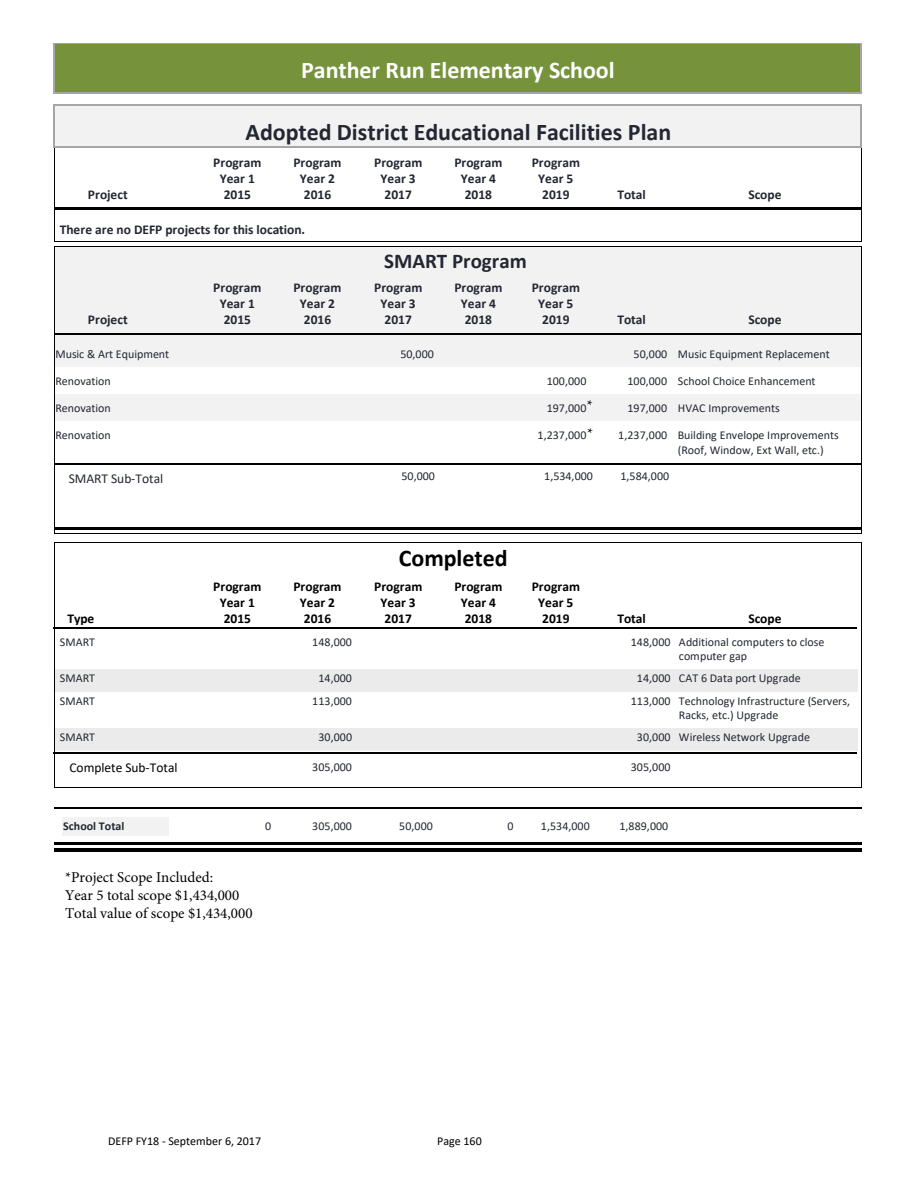
<style>
.page{position:relative;width:919px;height:1189px;background:#fff}
.page>*{position:absolute;margin:0;border:0;box-sizing:border-box;transform-origin:0 0}
.t1{font:700 24px "Calibri";color:#242732}
.t2{font:700 24px "Calibri";color:#fff}
.t3{font:700 24px "Calibri";color:#000}
.t4{font:700 21px "Calibri";color:#242732}
.t5{font:16.5px "Calibri";color:#404040}
.t6{font:15px/18px "Minion Pro";color:#000}
.t7{font:700 13.5px/16.4px "Calibri";color:#242732;text-align:center}
.t8{font:700 13.5px/16.4px "Calibri";color:#000;text-align:center}
.t9{font:13.5px "Calibri";color:#000}
.t10{font:13.5px "Calibri";color:#242732}
.t11{font:12px/14.5px "Calibri";color:#242732}
.t12{font:12px "Calibri";color:#000}
.t13{font:700 12px "Calibri";color:#242732}
</style>
<div class="page">
<div style="left:55px;top:44px;width:805px;height:48px;background:#76933c"></div>
<hr style="left:54px;top:43px;width:807px;height:1px;background:#a6a6a6">
<hr style="left:860px;top:43px;width:1px;height:51px;background:#a6a6a6">
<hr style="left:54px;top:92px;width:807px;height:2px;background:#a6a6a6">
<hr style="left:54px;top:43px;width:1px;height:51px;background:#a6a6a6">
<hr style="left:861px;top:110px;width:1px;height:131px;background:#000">
<hr style="left:54px;top:241px;width:807px;height:1px;background:#000">
<hr style="left:54px;top:110px;width:1px;height:131px;background:#000">
<div style="left:55px;top:106px;width:805px;height:40px;background:#f2f2f2"></div>
<hr style="left:54px;top:104px;width:807px;height:2px;background:#a6a6a6">
<hr style="left:860px;top:104px;width:1px;height:43px;background:#a6a6a6">
<hr style="left:54px;top:146px;width:807px;height:1px;background:#a6a6a6">
<hr style="left:54px;top:104px;width:1px;height:43px;background:#a6a6a6">
<hr style="left:54px;top:207px;width:807px;height:3px;background:#000">
<hr style="left:54px;top:841px;width:807px;height:3px;background:#000">
<hr style="left:54px;top:848px;width:807px;height:3px;background:#000">
<div style="left:62px;top:817px;width:106px;height:18px;background:#f2f2f2"></div>
<hr style="left:54px;top:807px;width:807px;height:1px;background:#000">
<div style="left:54px;top:246px;width:807px;height:95px;background:#f2f2f2"></div>
<hr style="left:54px;top:333px;width:807px;height:1px;background:#000">
<div style="left:54px;top:340px;width:807px;height:28px;background:#f2f2f2"></div>
<div style="left:54px;top:367px;width:807px;height:28px;background:#fff"></div>
<div style="left:54px;top:394px;width:807px;height:28px;background:#f2f2f2"></div>
<div style="left:54px;top:421px;width:807px;height:42px;background:#fff"></div>
<hr style="left:54px;top:463px;width:807px;height:2px;background:#000">
<hr style="left:54px;top:526px;width:807px;height:3px;background:#000">
<hr style="left:54px;top:246px;width:807px;height:1px;background:#000">
<hr style="left:860px;top:246px;width:1px;height:287px;background:#000">
<hr style="left:54px;top:533px;width:807px;height:1px;background:#000">
<hr style="left:54px;top:246px;width:1px;height:287px;background:#000">
<hr style="left:54px;top:627px;width:802px;height:1px;background:#000">
<div style="left:54px;top:669px;width:802px;height:23px;background:#ebebeb"></div>
<div style="left:54px;top:728px;width:802px;height:23px;background:#ebebeb"></div>
<hr style="left:54px;top:752px;width:802px;height:2px;background:#000">
<hr style="left:54px;top:542px;width:807px;height:1px;background:#000">
<hr style="left:860px;top:542px;width:1px;height:245px;background:#000">
<hr style="left:54px;top:786px;width:807px;height:1px;background:#000">
<hr style="left:54px;top:542px;width:1px;height:245px;background:#000">
<h1 class="t2" style="left:301px;top:60px;width:315px">Panther Run Elementary School</h1>
<h1 class="t1" style="left:245px;top:122px;width:427px">Adopted District Educational Facilities Plan</h1>
<p class="t7" style="left:213px;top:155px;width:50px">Program<br>Year 1<br>2015</p>
<p class="t7" style="left:293px;top:155px;width:50px">Program<br>Year 2<br>2016</p>
<p class="t7" style="left:374px;top:155px;width:50px">Program<br>Year 3<br>2017</p>
<p class="t7" style="left:454px;top:155px;width:50px">Program<br>Year 4<br>2018</p>
<p class="t7" style="left:531px;top:155px;width:50px">Program<br>Year 5</p>
<p class="t7" style="left:88px;top:188px;width:41px">Project</p>
<p class="t7" style="left:542px;top:188px;width:29px">2019</p>
<p class="t7" style="left:617px;top:188px;width:30px">Total</p>
<p class="t7" style="left:748px;top:188px;width:34px">Scope</p>
<p class="t7" style="left:60px;top:223px;width:247px">There are no DEFP projects for this location.</p>
<h2 class="t4" style="left:384px;top:252px;width:144px">SMART Program</h2>
<p class="t7" style="left:213px;top:280px;width:50px">Program<br>Year 1<br>2015</p>
<p class="t7" style="left:293px;top:280px;width:50px">Program<br>Year 2<br>2016</p>
<p class="t7" style="left:374px;top:280px;width:50px">Program<br>Year 3<br>2017</p>
<p class="t7" style="left:454px;top:280px;width:50px">Program<br>Year 4<br>2018</p>
<p class="t7" style="left:531px;top:280px;width:50px">Program<br>Year 5</p>
<p class="t7" style="left:88px;top:313px;width:41px">Project</p>
<p class="t7" style="left:542px;top:313px;width:29px">2019</p>
<p class="t7" style="left:617px;top:313px;width:30px">Total</p>
<p class="t7" style="left:748px;top:313px;width:34px">Scope</p>
<p class="t11" style="left:55px;top:348px;width:115px">Music &amp; Art Equipment</p>
<p class="t11" style="left:400px;top:348px;width:35px">50,000</p>
<p class="t11" style="left:633px;top:348px;width:197px">50,000 Music Equipment Replacement</p>
<p class="t11" style="left:55px;top:375px;width:57px">Renovation</p>
<p class="t11" style="left:546px;top:375px;width:41px">100,000</p>
<p class="t11" style="left:627px;top:375px;width:190px">100,000 School Choice Enhancement</p>
<p class="t11" style="left:55px;top:402px;width:57px">Renovation</p>
<p class="t11" style="left:546px;top:402px;width:41px">197,000</p>
<p class="t11" style="left:627px;top:402px;width:154px">197,000 HVAC Improvements</p>
<p class="t11" style="left:537px;top:429px;width:50px">1,237,000</p>
<p class="t11" style="left:677px;top:429px;width:162px;text-indent:-60px">1,237,000 Building Envelope Improvements (Roof, Window, Ext Wall, etc.)</p>
<p class="t6" style="left:586px;top:391px;width:8px;line-height:27.5px">* *</p>
<p class="t11" style="left:55px;top:429px;width:57px">Renovation</p>
<p class="t10" style="left:69px;top:472px;width:96px">SMART Sub-Total</p>
<p class="t11" style="left:401px;top:470px;width:35px">50,000</p>
<p class="t11" style="left:544px;top:470px;width:50px">1,534,000</p>
<p class="t11" style="left:620px;top:470px;width:50px">1,584,000</p>
<h1 class="t3" style="left:399px;top:548px;width:110px">Completed</h1>
<p class="t8" style="left:213px;top:579px;width:50px">Program<br>Year 1<br>2015</p>
<p class="t8" style="left:293px;top:579px;width:50px">Program<br>Year 2<br>2016</p>
<p class="t8" style="left:374px;top:579px;width:50px">Program<br>Year 3<br>2017</p>
<p class="t8" style="left:454px;top:579px;width:50px">Program<br>Year 4<br>2018</p>
<p class="t8" style="left:531px;top:579px;width:50px">Program<br>Year 5</p>
<p class="t8" style="left:67px;top:611px;width:29px">Type</p>
<p class="t8" style="left:542px;top:611px;width:29px">2019</p>
<p class="t8" style="left:617px;top:611px;width:30px">Total</p>
<p class="t8" style="left:748px;top:611px;width:34px">Scope</p>
<p class="t11" style="left:312px;top:635px;width:41px">148,000</p>
<p class="t11" style="left:678px;top:635px;width:147px;text-indent:-48px">148,000 Additional computers to close computer gap</p>
<p class="t11" style="left:60px;top:635px;width:37px">SMART</p>
<p class="t11" style="left:38px;top:672px;width:59px">####SMART</p>
<p class="t11" style="left:318px;top:672px;width:35px">14,000</p>
<p class="t11" style="left:636px;top:672px;width:165px">14,000 CAT 6 Data port Upgrade</p>
<p class="t11" style="left:312px;top:694px;width:41px">113,000</p>
<p class="t11" style="left:678px;top:694px;width:172px;text-indent:-48px">113,000 Technology Infrastructure (Servers,<br>Racks, etc.) Upgrade</p>
<p class="t11" style="left:60px;top:694px;width:37px">SMART</p>
<p class="t11" style="left:38px;top:731px;width:59px">####SMART</p>
<p class="t11" style="left:318px;top:731px;width:35px">30,000</p>
<p class="t11" style="left:636px;top:731px;width:174px">30,000 Wireless Network Upgrade</p>
<p class="t9" style="left:69px;top:761px;width:110px">Complete Sub-Total</p>
<p class="t11" style="left:312px;top:760px;width:41px">305,000</p>
<p class="t11" style="left:630px;top:760px;width:41px">305,000</p>
<p class="t13" style="left:63px;top:820px;width:63px">School Total</p>
<p class="t11" style="left:265px;top:819px;width:8px">0</p>
<p class="t11" style="left:312px;top:819px;width:41px">305,000</p>
<p class="t11" style="left:399px;top:819px;width:35px">50,000</p>
<p class="t11" style="left:507px;top:819px;width:8px">0</p>
<p class="t11" style="left:540px;top:819px;width:50px">1,534,000</p>
<p class="t11" style="left:619px;top:819px;width:50px">1,889,000</p>
<h3 class="t5" style="left:42px;top:827px;width:35px">3571</h3>
<p class="t6" style="left:65px;top:867px;width:189px">*Project Scope Included:<br>Year 5 total scope $1,434,000<br>Total value of scope $1,434,000</p>
<p class="t12" style="left:108px;top:1132px;width:154px">DEFP FY18 - September 6, 2017</p>
<p class="t12" style="left:437px;top:1132px;width:46px">Page 160</p>
</div>
